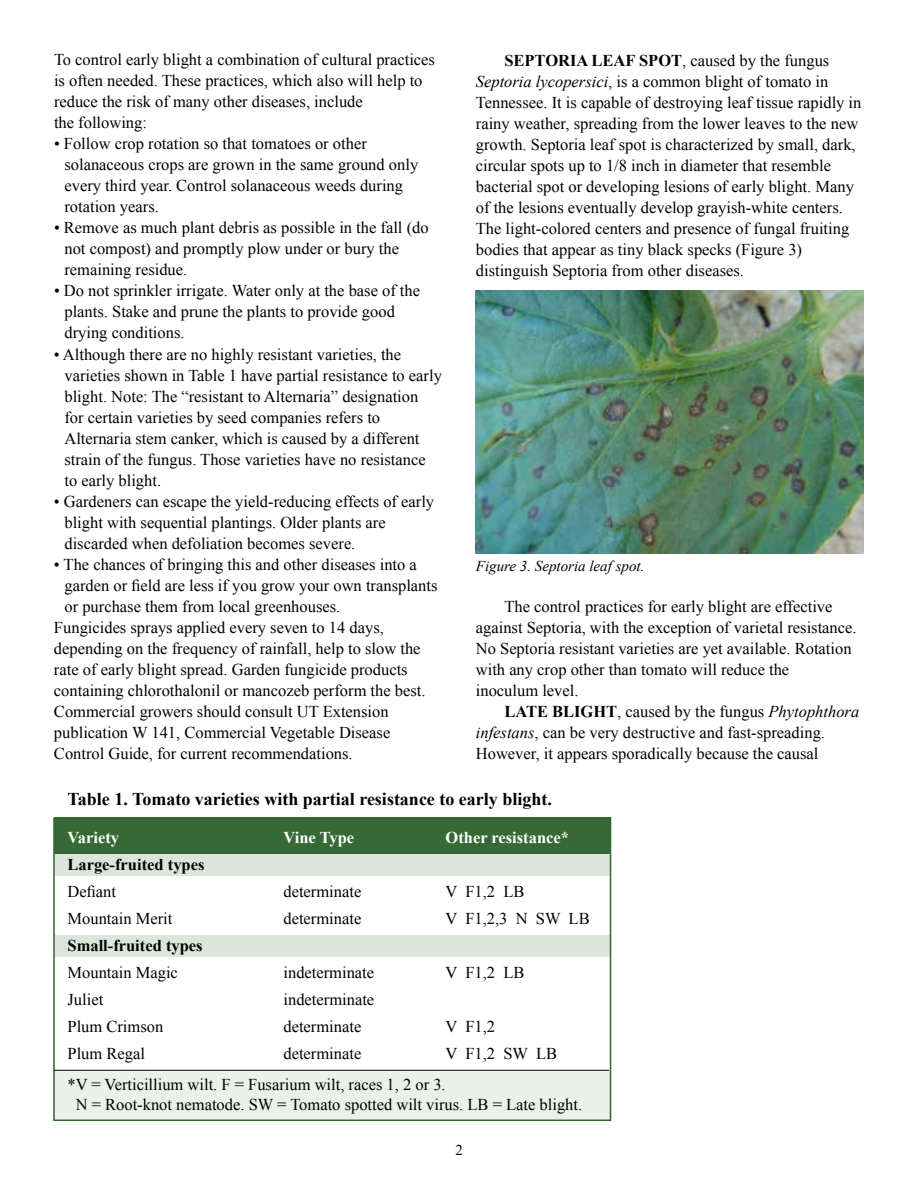
<style>
.page{position:relative;width:918px;height:1188px;background:#fff}
.page>*{position:absolute;margin:0;border:0;box-sizing:border-box;transform-origin:0 0}
.t1{font:700 18px "Times New Roman";color:#000}
.t2{font:16.5px/21px "Times New Roman";color:#000}
.t3{font:700 16.5px "Times New Roman";color:#000}
.t4{font:700 16.5px "Times New Roman";color:#fff}
.t5{font:italic 15px "Times New Roman";color:#000}
.t6{font:15px "Times New Roman";color:#000}
.s1{font-weight:700}
.s2{font-style:italic}
</style>
<div class="page">
<div style="left:54px;top:818px;width:556px;height:36px;background:#376937"></div>
<div style="left:54px;top:1071px;width:556px;height:49px;background:#ebf0eb"></div>
<div style="left:54px;top:935px;width:556px;height:21px;background:#dce5dc"></div>
<div style="left:54px;top:854px;width:556px;height:22px;background:#dce5dc"></div>
<div style="left:53px;top:818px;width:558px;height:303px;border:2px solid #363"></div>
<hr style="left:54px;top:1070px;width:555px;height:1px;background:#000">
<img style="left:476px;top:290px;width:388px;height:263px">
<p class="t2" style="left:54px;top:49px;width:383px">To control early blight a combination of cultural practices is often needed. These practices, which also will help to reduce the risk of many other diseases, include<br>the following:</p>
<p class="t2" style="left:64px;top:133px;width:355px;text-indent:-10px">• Follow crop rotation so that tomatoes or other solanaceous crops are grown in the same ground only every third year. Control solanaceous weeds during rotation years.</p>
<p class="t2" style="left:64px;top:217px;width:366px;text-indent:-10px">• Remove as much plant debris as possible in the fall (do not compost) and promptly plow under or bury the remaining residue.</p>
<p class="t2" style="left:64px;top:280px;width:357px;text-indent:-10px">• Do not sprinkler irrigate. Water only at the base of the plants. Stake and prune the plants to provide good drying conditions.</p>
<p class="t2" style="left:64px;top:343px;width:379px;text-indent:-10px">• Although there are no highly resistant varieties, the varieties shown in Table 1 have partial resistance to early blight. Note: The “resistant to Alternaria” designation<br>for certain varieties by seed companies refers to Alternaria stem canker, which is caused by a different strain of the fungus. Those varieties have no resistance to early blight.</p>
<p class="t2" style="left:64px;top:490px;width:371px;text-indent:-10px">• Gardeners can escape the yield-reducing effects of early blight with sequential plantings. Older plants are discarded when defoliation becomes severe.</p>
<p class="t2" style="left:54px;top:553px;width:364px">• The chances of bringing this and other diseases into a</p>
<p class="t2" style="left:64px;top:574px;width:375px">garden or field are less if you grow your own transplants</p>
<p class="t2" style="left:64px;top:595px;width:277px">or purchase them from local greenhouses.</p>
<p class="t2" style="left:54px;top:616px;width:331px">Fungicides sprays applied every seven to 14 days,</p>
<p class="t2" style="left:54px;top:637px;width:368px">depending on the frequency of rainfall, help to slow the</p>
<p class="t2" style="left:54px;top:658px;width:355px">rate of early blight spread. Garden fungicide products</p>
<p class="t2" style="left:54px;top:679px;width:373px">containing chlorothalonil or mancozeb perform the best.</p>
<p class="t2" style="left:54px;top:700px;width:336px">Commercial growers should consult UT Extension</p>
<p class="t2" style="left:54px;top:721px;width:338px">publication W 141, Commercial Vegetable Disease</p>
<p class="t2" style="left:54px;top:742px;width:300px">Control Guide, for current recommendations.</p>
<p class="t2" style="left:476px;top:49px;width:387px;text-indent:28px"><span class="s1">SEPTORIA LEAF SPOT</span>, caused by the fungus <span class="s2">Septoria lycopersici</span>, is a common blight of tomato in Tennessee. It is capable of destroying leaf tissue rapidly in rainy weather, spreading from the lower leaves to the new growth. Septoria leaf spot is characterized by small, dark, circular spots up to 1/8 inch in diameter that resemble bacterial spot or developing lesions of early blight. Many of the lesions eventually develop grayish-white centers.<br>The light-colored centers and presence of fungal fruiting bodies that appear as tiny black specks (Figure 3) distinguish Septoria from other diseases.</p>
<p class="t5" style="left:476px;top:556px;width:170px">Figure 3. Septoria leaf spot.</p>
<p class="t2" style="left:476px;top:596px;width:382px;text-indent:28px">The control practices for early blight are effective against Septoria, with the exception of varietal resistance.<br>No Septoria resistant varieties are yet available. Rotation with any crop other than tomato will reduce the<br>inoculum level.</p>
<p class="t2" style="left:476px;top:701px;width:385px;text-indent:28px"><span class="s1">LATE BLIGHT</span>, caused by the fungus <span class="s2">Phytophthora infestans</span>, can be very destructive and fast-spreading.<br>However, it appears sporadically because the causal</p>
<p class="t1" style="left:68px;top:787px;width:486px">Table 1. Tomato varieties with partial resistance to early blight.</p>
<p class="t4" style="left:68px;top:826px;width:53px">Variety</p>
<p class="t4" style="left:284px;top:826px;width:72px">Vine Type</p>
<p class="t4" style="left:446px;top:826px;width:125px">Other resistance*</p>
<p class="t3" style="left:68px;top:853px;width:139px">Large-fruited types</p>
<p class="t2" style="left:68px;top:880px;width:50px">Defiant</p>
<p class="t2" style="left:284px;top:880px;width:79px">determinate</p>
<p class="t2" style="left:445px;top:880px;width:81px">V F1,2 LB</p>
<p class="t2" style="left:68px;top:907px;width:106px">Mountain Merit</p>
<p class="t2" style="left:284px;top:907px;width:79px">determinate</p>
<p class="t2" style="left:445px;top:907px;width:146px">V F1,2,3 N SW LB</p>
<p class="t3" style="left:68px;top:934px;width:137px">Small-fruited types</p>
<p class="t2" style="left:68px;top:961px;width:112px">Mountain Magic</p>
<p class="t2" style="left:284px;top:961px;width:92px">indeterminate</p>
<p class="t2" style="left:445px;top:961px;width:81px">V F1,2 LB</p>
<p class="t2" style="left:68px;top:988px;width:37px">Juliet</p>
<p class="t2" style="left:284px;top:988px;width:92px">indeterminate</p>
<p class="t2" style="left:68px;top:1015px;width:97px">Plum Crimson</p>
<p class="t2" style="left:284px;top:1015px;width:79px">determinate</p>
<p class="t2" style="left:445px;top:1015px;width:51px">V F1,2</p>
<p class="t2" style="left:68px;top:1042px;width:79px">Plum Regal</p>
<p class="t2" style="left:284px;top:1042px;width:79px">determinate</p>
<p class="t2" style="left:68px;top:1037px;width:491px;line-height:31.5px;text-indent:378px">V F1,2 SW LB *V = Verticillium wilt. F = Fusarium wilt, races 1, 2 or 3.</p>
<p class="t2" style="left:76px;top:1093px;width:508px">N = Root-knot nematode. SW = Tomato spotted wilt virus. LB = Late blight.</p>
<p class="t6" style="left:456px;top:1140px;width:9px">2</p>
</div>
